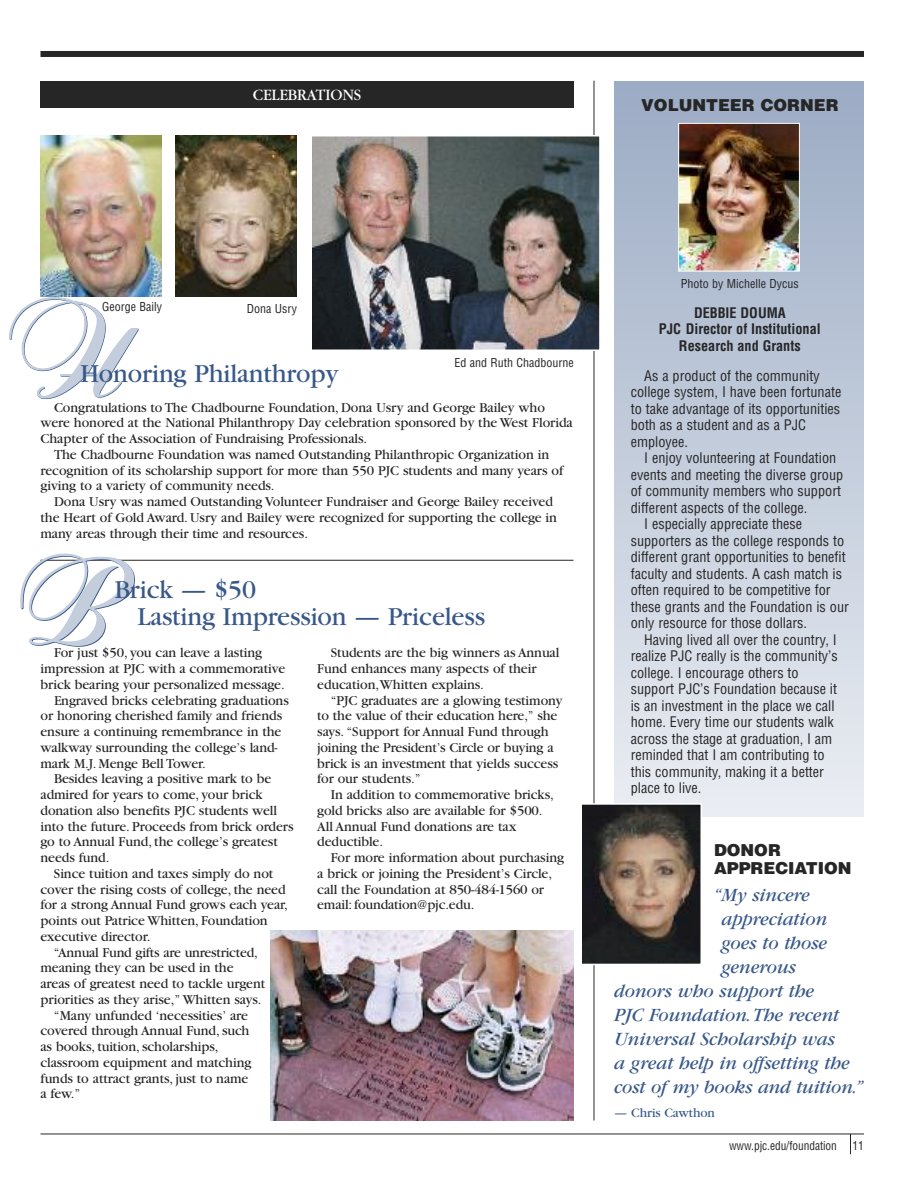
<style>
.page{position:relative;width:918px;height:1188px;background:#fff}
.page>*{position:absolute;margin:0;border:0;box-sizing:border-box;transform-origin:0 0}
.t1{font:27px/27px "Garamond";letter-spacing:-.005em;color:#385889}
.t2{font:italic 19.5px "Garamond";letter-spacing:-.005em;color:#385889}
.t3{font:900 16.5px/18px "Helvetica";color:#272627}
.t4{font:16.5px "Garamond";letter-spacing:-.005em;color:#fff}
.t5{font:14.25px/15.8px "Garamond";letter-spacing:-.005em;color:#272627}
.t6{font:condensed 14.25px/16.5px "Helvetica";color:#272627}
.t7{font:700 condensed 14.25px/16.5px "Helvetica";color:#272627;text-align:center}
.t8{font:13.5px "Garamond";letter-spacing:-.005em;color:#385889}
.t9{font:condensed 12px "Helvetica";color:#272627}
.t10{font:condensed 12px "Helvetica";color:#272627;scale:.95 1}
</style>
<div class="page">
<hr style="left:40px;top:560px;width:534px;height:1px;background:#272627">
<div style="left:40px;top:81px;width:534px;height:27px;background:#272627"></div>
<hr style="left:40px;top:1134px;width:824px;height:1px;background:#272627">
<div style="left:40px;top:51px;width:824px;height:6px;background:#272627"></div>
<svg style="left:850px;top:1135px;width:1px;height:19px"></svg>
<div style="left:614px;top:81px;width:250px;height:736px;background:linear-gradient(to bottom,#9cabc4,#eaeef3)"></div>
<img style="left:680px;top:125px;width:118px;height:145px">
<div style="left:678px;top:123px;width:122px;height:149px;border:1px solid #fff"></div>
<img style="left:40px;top:135px;width:122px;height:162px">
<img style="left:176px;top:135px;width:121px;height:162px">
<hr style="left:594px;top:81px;width:1px;height:1040px;background:#272627">
<svg style="left:9px;top:293px;width:131px;height:107px"></svg>
<svg style="left:20px;top:553px;width:116px;height:94px"></svg>
<img style="left:313px;top:138px;width:285px;height:210px">
<div style="left:310px;top:135px;width:291px;height:216px;border:2px solid #fff"></div>
<img style="left:270px;top:930px;width:304px;height:190px">
<img style="left:583px;top:806px;width:116px;height:156px">
<div style="left:580px;top:803px;width:122px;height:162px;border:2px solid #fff"></div>
<p class="t4" style="left:253px;top:89px;width:110px">CELEBRATIONS</p>
<p class="t3" style="left:641px;top:97px;width:199px">VOLUNTEER CORNER</p>
<p class="t9" style="left:102px;top:302px;width:61px">George Baily</p>
<p class="t9" style="left:247px;top:304px;width:52px">Dona Usry</p>
<p class="t9" style="left:455px;top:358px;width:121px">Ed and Ruth Chadbourne</p>
<h1 class="t1" style="left:80px;top:363px;width:260px">Honoring Philanthropy</h1>
<p class="t5" style="left:54px;top:401px;width:493px">Congratulations to The Chadbourne Foundation, Dona Usry and George Bailey who</p>
<p class="t5" style="left:41px;top:416px;width:534px">were honored at the National Philanthropy Day celebration sponsored by the West Florida</p>
<p class="t5" style="left:41px;top:432px;width:328px">Chapter of the Association of Fundraising Professionals.</p>
<p class="t5" style="left:54px;top:448px;width:497px">The Chadbourne Foundation was named Outstanding Philanthropic Organization in</p>
<p class="t5" style="left:41px;top:464px;width:524px">recognition of its scholarship support for more than 550 PJC students and many years of</p>
<p class="t5" style="left:41px;top:479px;width:236px">giving to a variety of community needs.</p>
<p class="t5" style="left:54px;top:495px;width:500px">Dona Usry was named Outstanding Volunteer Fundraiser and George Bailey received</p>
<p class="t5" style="left:41px;top:511px;width:518px">the Heart of Gold Award. Usry and Bailey were recognized for supporting the college in</p>
<p class="t5" style="left:41px;top:527px;width:269px">many areas through their time and resources.</p>
<h1 class="t1" style="left:137px;top:579px;width:349px;text-indent:-23px">Brick — $50<br>Lasting Impression — Priceless</h1>
<p class="t5" style="left:54px;top:646px;width:210px">For just $50, you can leave a lasting</p>
<p class="t5" style="left:41px;top:662px;width:246px">impression at PJC with a commemorative</p>
<p class="t5" style="left:41px;top:678px;width:246px">brick bearing your personalized message.</p>
<p class="t5" style="left:54px;top:694px;width:236px">Engraved bricks celebrating graduations</p>
<p class="t5" style="left:41px;top:709px;width:243px">or honoring cherished family and friends</p>
<p class="t5" style="left:41px;top:725px;width:243px">ensure a continuing remembrance in the</p>
<p class="t5" style="left:40px;top:741px;width:239px">walkway surrounding the college’s land-</p>
<p class="t5" style="left:40px;top:757px;width:167px">mark M.J. Menge Bell Tower.</p>
<p class="t5" style="left:54px;top:772px;width:219px">Besides leaving a positive mark to be</p>
<p class="t5" style="left:40px;top:788px;width:224px">admired for years to come, your brick</p>
<p class="t5" style="left:40px;top:804px;width:238px">donation also benefits PJC students well</p>
<p class="t5" style="left:40px;top:820px;width:255px">into the future. Proceeds from brick orders</p>
<p class="t5" style="left:40px;top:835px;width:239px">go to Annual Fund, the college’s greatest</p>
<p class="t5" style="left:40px;top:851px;width:71px">needs fund.</p>
<p class="t5" style="left:54px;top:867px;width:221px">Since tuition and taxes simply do not</p>
<p class="t5" style="left:40px;top:883px;width:247px">cover the rising costs of college, the need</p>
<p class="t5" style="left:40px;top:898px;width:249px">for a strong Annual Fund grows each year,</p>
<p class="t5" style="left:40px;top:914px;width:229px">points out Patrice Whitten, Foundation</p>
<p class="t5" style="left:40px;top:930px;width:111px">executive director.</p>
<p class="t5" style="left:54px;top:946px;width:206px">“Annual Fund gifts are unrestricted,</p>
<p class="t5" style="left:40px;top:961px;width:195px">meaning they can be used in the</p>
<p class="t5" style="left:40px;top:977px;width:226px">areas of greatest need to tackle urgent</p>
<p class="t5" style="left:40px;top:993px;width:223px">priorities as they arise,” Whitten says.</p>
<p class="t5" style="left:54px;top:1009px;width:196px">“Many unfunded ‘necessities’ are</p>
<p class="t5" style="left:40px;top:1024px;width:211px">covered through Annual Fund, such</p>
<p class="t5" style="left:40px;top:1040px;width:180px">as books, tuition, scholarships,</p>
<p class="t5" style="left:40px;top:1056px;width:212px">classroom equipment and matching</p>
<p class="t5" style="left:40px;top:1072px;width:209px">funds to attract grants, just to name</p>
<p class="t5" style="left:40px;top:1087px;width:41px">a few.”</p>
<p class="t5" style="left:317px;top:646px;width:244px;text-indent:14px">Students are the big winners as Annual<br>Fund enhances many aspects of their education,Whitten explains.</p>
<p class="t5" style="left:317px;top:694px;width:247px;text-indent:14px">“PJC graduates are a glowing testimony to the value of their education here,” she says. “Support for Annual Fund through joining the President’s Circle or buying a brick is an investment that yields success for our students.”</p>
<p class="t5" style="left:317px;top:788px;width:238px;text-indent:14px">In addition to commemorative bricks, gold bricks also are available for $500.<br>All Annual Fund donations are tax deductible.</p>
<p class="t5" style="left:317px;top:851px;width:248px;text-indent:14px">For more information about purchasing a brick or joining the President’s Circle, call the Foundation at 850-484-1560 or email: foundation@pjc.edu.</p>
<p class="t9" style="left:681px;top:279px;width:119px">Photo by Michelle Dycus</p>
<p class="t7" style="left:659px;top:306px;width:164px">DEBBIE DOUMA<br>PJC Director of Institutional<br>Research and Grants</p>
<p class="t6" style="left:631px;top:369px;width:212px;text-indent:13px">As a product of the community college system, I have been fortunate to take advantage of its opportunities both as a student and as a PJC employee.</p>
<p class="t6" style="left:644px;top:451px;width:194px">I enjoy volunteering at Foundation</p>
<p class="t6" style="left:631px;top:468px;width:214px">events and meeting the diverse group</p>
<p class="t6" style="left:631px;top:484px;width:212px">of community members who support</p>
<p class="t6" style="left:631px;top:501px;width:178px">different aspects of the college.</p>
<p class="t6" style="left:644px;top:517px;width:160px">I especially appreciate these</p>
<p class="t6" style="left:631px;top:534px;width:215px">supporters as the college responds to</p>
<p class="t6" style="left:631px;top:550px;width:216px">different grant opportunities to benefit</p>
<p class="t6" style="left:631px;top:567px;width:213px">faculty and students. A cash match is</p>
<p class="t6" style="left:631px;top:583px;width:201px">often required to be competitive for</p>
<p class="t6" style="left:631px;top:600px;width:220px">these grants and the Foundation is our</p>
<p class="t6" style="left:631px;top:616px;width:178px">only resource for those dollars.</p>
<p class="t6" style="left:644px;top:633px;width:194px">Having lived all over the country, I</p>
<p class="t6" style="left:631px;top:649px;width:209px">realize PJC really is the community’s</p>
<p class="t6" style="left:631px;top:666px;width:169px">college. I encourage others to</p>
<p class="t6" style="left:631px;top:682px;width:208px">support PJC’s Foundation because it</p>
<p class="t6" style="left:631px;top:699px;width:205px">is an investment in the place we call</p>
<p class="t6" style="left:631px;top:715px;width:204px">home. Every time our students walk</p>
<p class="t6" style="left:631px;top:732px;width:203px">across the stage at graduation, I am</p>
<p class="t6" style="left:631px;top:748px;width:195px">reminded that I am contributing to</p>
<p class="t6" style="left:631px;top:765px;width:195px">this community, making it a better</p>
<p class="t6" style="left:631px;top:781px;width:72px">place to live.</p>
<p class="t3" style="left:714px;top:842px;width:139px">DONOR<br>APPRECIATION</p>
<h2 class="t2" style="left:714px;top:888px;width:97px">“My sincere</h2>
<h2 class="t2" style="left:722px;top:912px;width:107px">appreciation</h2>
<h2 class="t2" style="left:722px;top:936px;width:107px">goes to those</h2>
<h2 class="t2" style="left:722px;top:960px;width:76px">generous</h2>
<h2 class="t2" style="left:614px;top:984px;width:202px">donors who support the</h2>
<h2 class="t2" style="left:614px;top:1008px;width:226px">PJC Foundation.The recent</h2>
<h2 class="t2" style="left:614px;top:1032px;width:222px">Universal Scholarship was</h2>
<h2 class="t2" style="left:614px;top:1056px;width:237px">a great help in offsetting the</h2>
<h2 class="t2" style="left:614px;top:1080px;width:251px">cost of my books and tuition.”</h2>
<p class="t8" style="left:614px;top:1108px;width:102px">— Chris Cawthon</p>
<p class="t10" style="left:729px;top:1141px;width:115px">www.pjc.edu/foundation</p>
<p class="t10" style="left:853px;top:1141px;width:13px">11</p>
</div>
